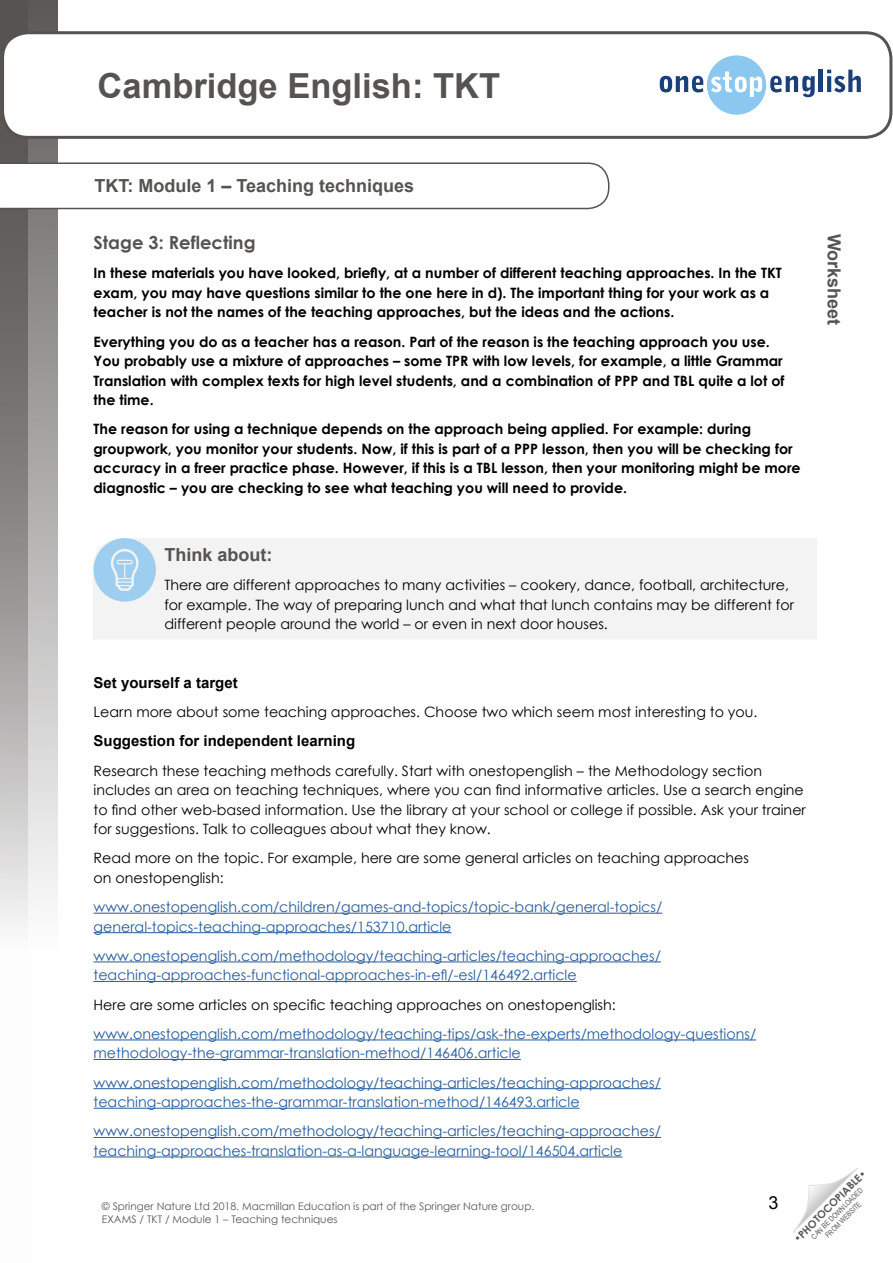
<style>
.page{position:relative;width:893px;height:1263px;background:#fff}
.page>*{position:absolute;margin:0;border:0;box-sizing:border-box;transform-origin:0 0}
.t1{font:700 34.5px "Arial";color:#565351}
._9_5pt_BodyText{font:700 18px "Arial";color:#565351}
._12pt_subheader{font:700 18px "Century Gothic";color:#565351}
.t2{font:18px "Arial";color:#000}
._9_5pt_BodyText-2{font:700 15px "Arial";color:#000}
._9_5pt_BodyText-3{font:700 14.25px/19.5px "Century Gothic";color:#000}
._9_5pt_BodyText-4{font:14.25px/19.5px "Century Gothic";color:#000}
._9_5pt_BodyText-5{font:14.25px/19.5px "Century Gothic";color:#275b9b}
.t3{font:10.5px/13.5px "Century Gothic";color:#575756}
.t4{font:700 10.5px "Century Gothic";color:#575756}
.t5{font:7.5px/9px "Arial Narrow";color:#575756;text-align:center}
.s1{font-weight:400}
</style>
<div class="page">
<svg style="left:27px;top:0;width:31px;height:926px;background:#b4b3b2"></svg>
<svg style="left:0;top:0;width:27px;height:926px;background:#949291"></svg>
<svg style="left:793px;top:1168px;width:65px;height:65px"></svg>
<div style="left:3px;top:33px;width:888px;height:104px;background:#fff;border-radius:26px"></div>
<div style="left:1px;top:31px;width:891px;height:108px;border:3px solid #565351;border-radius:26px"></div>
<svg style="left:0;top:162px;width:609px;height:47px"></svg>
<svg style="left:660px;top:55px;width:155px;height:60px"></svg>
<hr style="left:819px;top:70px;width:4px;height:22px;background:#1b3f79">
<svg style="left:827px;top:70px;width:34px;height:22px"></svg>
<div style="left:93px;top:539px;width:724px;height:100px;background:#f3f3f3"></div>
<svg style="left:94px;top:538px;width:62px;height:64px"></svg>
<hr style="left:94px;top:913px;width:568px;height:1px;background:#275b9b">
<hr style="left:94px;top:932px;width:358px;height:1px;background:#275b9b">
<hr style="left:94px;top:961px;width:567px;height:1px;background:#275b9b">
<hr style="left:94px;top:981px;width:483px;height:1px;background:#275b9b">
<hr style="left:94px;top:1039px;width:662px;height:1px;background:#275b9b">
<hr style="left:94px;top:1059px;width:427px;height:1px;background:#275b9b">
<hr style="left:94px;top:1088px;width:567px;height:1px;background:#275b9b">
<hr style="left:94px;top:1108px;width:486px;height:1px;background:#275b9b">
<hr style="left:94px;top:1137px;width:567px;height:1px;background:#275b9b">
<hr style="left:94px;top:1156px;width:528px;height:1px;background:#275b9b">
<h1 class="t1" style="left:98px;top:63px;width:404px">Cambridge English: TKT</h1>
<p class="_9_5pt_BodyText" style="left:94px;top:174px;width:321px">TKT: Module 1 – Teaching techniques</p>
<p class="_12pt_subheader" style="left:94px;top:229px;width:163px">Stage 3: Reflecting</p>
<p class="_9_5pt_BodyText-3" style="left:94px;top:263px;width:690px">In these materials you have looked, briefly, at a number of different teaching approaches. In the TKT exam, you may have questions similar to the one here in d). The important thing for your work as a teacher is not the names of the teaching approaches, but the ideas and the actions.</p>
<p class="_9_5pt_BodyText-3" style="left:94px;top:331px;width:692px">Everything you do as a teacher has a reason. Part of the reason is the teaching approach you use.<br>You probably use a mixture of approaches – some TPR with low levels, for example, a little Grammar Translation with complex texts for high level students, and a combination of PPP and TBL quite a lot of the time.</p>
<p class="_9_5pt_BodyText-3" style="left:94px;top:419px;width:709px">The reason for using a technique depends on the approach being applied. For example: during groupwork, you monitor your students. Now, if this is part of a PPP lesson, then you will be checking for accuracy in a freer practice phase. However, if this is a TBL lesson, then your monitoring might be more diagnostic – you are checking to see what teaching you will need to provide.</p>
<p class="_9_5pt_BodyText" style="left:164px;top:543px;width:110px">Think about:</p>
<p class="_9_5pt_BodyText-4" style="left:164px;top:575px;width:631px">There are different approaches to many activities – cookery, dance, football, architecture, for example. The way of preparing lunch and what that lunch contains may be different for different people around the world – or even in next door houses.</p>
<p class="_9_5pt_BodyText-2" style="left:94px;top:673px;width:146px">Set yourself a target</p>
<p class="_9_5pt_BodyText-4" style="left:94px;top:702px;width:665px">Learn more about some teaching approaches. Choose two which seem most interesting to you.</p>
<p class="_9_5pt_BodyText-2" style="left:94px;top:731px;width:263px">Suggestion for independent learning</p>
<p class="_9_5pt_BodyText-4" style="left:94px;top:760px;width:714px">Research these teaching methods carefully. Start with onestopenglish – the Methodology section includes an area on teaching techniques, where you can find informative articles. Use a search engine to find other web-based information. Use the library at your school or college if possible. Ask your trainer for suggestions. Talk to colleagues about what they know.</p>
<p class="_9_5pt_BodyText-4" style="left:94px;top:848px;width:657px">Read more on the topic. For example, here are some general articles on teaching approaches on onestopenglish:</p>
<p class="_9_5pt_BodyText-5" style="left:94px;top:897px;width:570px">www.onestopenglish.com/children/games-and-topics/topic-bank/general-topics/ general-topics-teaching-approaches/153710.article</p>
<p class="_9_5pt_BodyText-5" style="left:94px;top:946px;width:569px">www.onestopenglish.com/methodology/teaching-articles/teaching-approaches/ teaching-approaches-functional-approaches-in-efl/-esl/146492.article</p>
<p class="_9_5pt_BodyText-4" style="left:94px;top:994px;width:524px">Here are some articles on specific teaching approaches on onestopenglish:</p>
<p class="_9_5pt_BodyText-5" style="left:94px;top:1024px;width:664px">www.onestopenglish.com/methodology/teaching-tips/ask-the-experts/methodology-questions/ methodology-the-grammar-translation-method/146406.article</p>
<p class="_9_5pt_BodyText-5" style="left:94px;top:1072px;width:569px">www.onestopenglish.com/methodology/teaching-articles/teaching-approaches/ teaching-approaches-the-grammar-translation-method/146493.article</p>
<p class="_9_5pt_BodyText-5" style="left:94px;top:1121px;width:569px">www.onestopenglish.com/methodology/teaching-articles/teaching-approaches/ teaching-approaches-translation-as-a-language-learning-tool/146504.article</p>
<p class="_9_5pt_BodyText" style="left:846px;top:234px;width:93px;rotate:90deg">Worksheet</p>
<p class="t3" style="left:102px;top:1199px;width:434px">© Springer Nature Ltd 2018. Macmillan Education is part of the Springer Nature group.<br>EXAMS / TKT / Module 1 – Teaching techniques</p>
<p class="t2" style="left:769px;top:1191px;width:12px">3</p>
<p class="t4" style="left:790px;top:1235px;width:99px;rotate:-45deg"><span class="s1">•</span>PHOTOCOPIABLE<span class="s1">•</span></p>
<p class="t5" style="left:809px;top:1234px;width:71px;rotate:-45deg">CAN BE DOWNLOADED<br>FROM WEBSITE</p>
</div>
